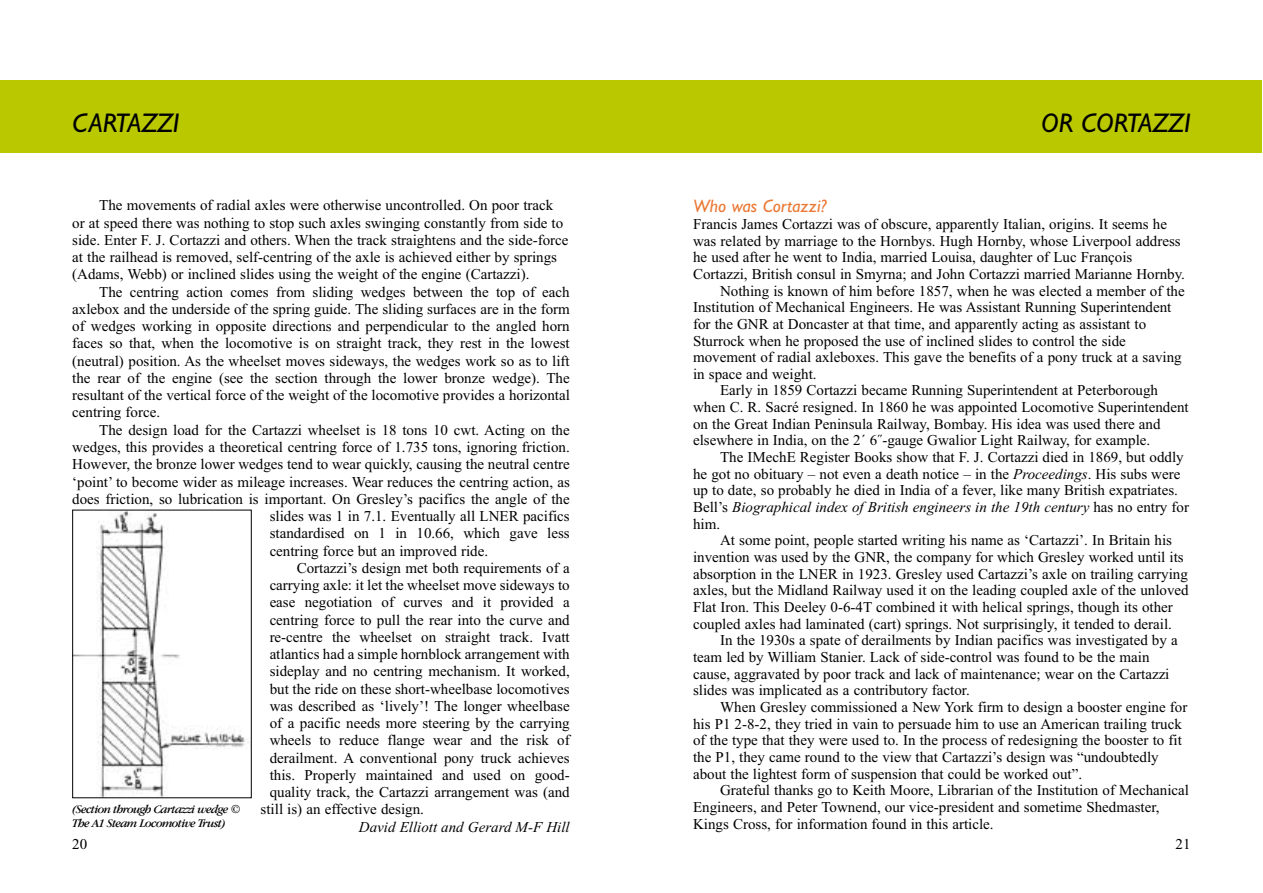
<style>
.page{position:relative;width:1263px;height:893px;background:#fff}
.page>*{position:absolute;margin:0;border:0;box-sizing:border-box;transform-origin:0 0}
.t1{font:italic 27px "Gill Sans";color:#000}
.t2{font:italic 18px "Gill Sans";color:#eb7835}
.t3{font:15px/17.2px "Times New Roman";color:#000}
.t4{font:italic 15px "Times New Roman";color:#000}
.t5{font:15px "Times";color:#000}
.t6{font:italic 12px/14.4px "Garamond IT Cby BT";letter-spacing:-.055em;color:#000}
.s1{font-style:italic}
.s2{font-style:normal}
</style>
<div class="page">
<div style="left:0;top:81px;width:644px;height:72px;background:#bac800"></div>
<div style="left:619px;top:81px;width:643px;height:72px;background:#bac800"></div>
<img style="left:74px;top:511px;width:175px;height:285px">
<div style="left:72px;top:509px;width:180px;height:289px;border:1px solid #000"></div>
<h1 class="t1" style="left:72px;top:113px;width:109px">CARTAZZI</h1>
<h1 class="t1" style="left:1041px;top:113px;width:151px">OR CORTAZZI</h1>
<p class="t3" style="left:72px;top:198px;width:498px;text-indent:27px">The movements of radial axles were otherwise uncontrolled. On poor track or at speed there was nothing to stop such axles swinging constantly from side to side. Enter F. J. Cortazzi and others. When the track straightens and the side-force at the railhead is removed, self-centring of the axle is achieved either by springs (Adams, Webb) or inclined slides using the weight of the engine (Cartazzi).</p>
<p class="t3" style="left:72px;top:284px;width:499px;text-align:justify;text-indent:27px">The centring action comes from sliding wedges between the top of each axlebox and the underside of the spring guide. The sliding surfaces are in the form of wedges working in opposite directions and perpendicular to the angled horn faces so that, when the locomotive is on straight track, they rest in the lowest (neutral) position. As the wheelset moves sideways, the wedges work so as to lift the rear of the engine (see the section through the lower bronze wedge). The resultant of the vertical force of the weight of the locomotive provides a horizontal centring force.</p>
<p class="t3" style="left:99px;top:422px;width:472px">The design load for the Cartazzi wheelset is 18 tons 10 cwt. Acting on the</p>
<p class="t3" style="left:72px;top:440px;width:499px">wedges, this provides a theoretical centring force of 1.735 tons, ignoring friction.</p>
<p class="t3" style="left:72px;top:457px;width:499px">However, the bronze lower wedges tend to wear quickly, causing the neutral centre</p>
<p class="t3" style="left:72px;top:474px;width:499px">‘point’ to become wider as mileage increases. Wear reduces the centring action, as</p>
<p class="t3" style="left:72px;top:491px;width:499px">does friction, so lubrication is important. On Gresley’s pacifics the angle of the</p>
<p class="t3" style="left:270px;top:509px;width:302px">slides was 1 in 7.1. Eventually all LNER pacifics</p>
<p class="t3" style="left:270px;top:526px;width:302px">standardised on 1 in 10.66, which gave less</p>
<p class="t3" style="left:270px;top:543px;width:220px">centring force but an improved ride.</p>
<p class="t3" style="left:297px;top:560px;width:275px">Cortazzi’s design met both requirements of a</p>
<p class="t3" style="left:270px;top:578px;width:302px">carrying axle: it let the wheelset move sideways to</p>
<p class="t3" style="left:270px;top:595px;width:302px">ease negotiation of curves and it provided a</p>
<p class="t3" style="left:270px;top:612px;width:302px">centring force to pull the rear into the curve and</p>
<p class="t3" style="left:270px;top:629px;width:302px">re-centre the wheelset on straight track. Ivatt</p>
<p class="t3" style="left:270px;top:647px;width:302px">atlantics had a simple hornblock arrangement with</p>
<p class="t3" style="left:270px;top:664px;width:302px">sideplay and no centring mechanism. It worked,</p>
<p class="t3" style="left:270px;top:681px;width:302px">but the ride on these short-wheelbase locomotives</p>
<p class="t3" style="left:270px;top:698px;width:302px">was described as ‘lively’! The longer wheelbase</p>
<p class="t3" style="left:270px;top:716px;width:302px">of a pacific needs more steering by the carrying</p>
<p class="t3" style="left:270px;top:733px;width:302px">wheels to reduce flange wear and the risk of</p>
<p class="t3" style="left:270px;top:750px;width:302px">derailment. A conventional pony truck achieves</p>
<p class="t3" style="left:270px;top:767px;width:302px">this. Properly maintained and used on good-</p>
<p class="t3" style="left:270px;top:785px;width:302px">quality track, the Cartazzi arrangement was (and</p>
<p class="t3" style="left:261px;top:802px;width:165px">still is) an effective design.</p>
<p class="t4" style="left:359px;top:821px;width:212px">David Elliott and Gerard M-F Hill</p>
<p class="t6" style="left:72px;top:802px;width:170px">(Section through Cartazzi wedge ©<br>The A1 Steam Locomotive Trust)</p>
<p class="t5" style="left:72px;top:838px;width:16px">20</p>
<p class="t2" style="left:693px;top:200px;width:135px">Who was Cortazzi?</p>
<p class="t3" style="left:693px;top:217px;width:476px">Francis James Cortazzi was of obscure, apparently Italian, origins. It seems he</p>
<p class="t3" style="left:693px;top:233px;width:489px">was related by marriage to the Hornbys. Hugh Hornby, whose Liverpool address</p>
<p class="t3" style="left:693px;top:250px;width:441px">he used after he went to India, married Louisa, daughter of Luc François</p>
<p class="t3" style="left:693px;top:266px;width:493px">Cortazzi, British consul in Smyrna; and John Cortazzi married Marianne Hornby.</p>
<p class="t3" style="left:720px;top:283px;width:466px">Nothing is known of him before 1857, when he was elected a member of the</p>
<p class="t3" style="left:693px;top:300px;width:480px">Institution of Mechanical Engineers. He was Assistant Running Superintendent</p>
<p class="t3" style="left:693px;top:316px;width:455px">for the GNR at Doncaster at that time, and apparently acting as assistant to</p>
<p class="t3" style="left:693px;top:333px;width:434px">Sturrock when he proposed the use of inclined slides to control the side</p>
<p class="t3" style="left:693px;top:350px;width:490px">movement of radial axleboxes. This gave the benefits of a pony truck at a saving</p>
<p class="t3" style="left:693px;top:366px;width:125px">in space and weight.</p>
<p class="t3" style="left:720px;top:383px;width:439px">Early in 1859 Cortazzi became Running Superintendent at Peterborough</p>
<p class="t3" style="left:693px;top:400px;width:497px">when C. R. Sacré resigned. In 1860 he was appointed Locomotive Superintendent</p>
<p class="t3" style="left:693px;top:416px;width:469px">on the Great Indian Peninsula Railway, Bombay. His idea was used there and</p>
<p class="t3" style="left:693px;top:433px;width:459px">elsewhere in India, on the 2´ 6˝-gauge Gwalior Light Railway, for example.</p>
<p class="t3" style="left:720px;top:450px;width:465px">The IMechE Register Books show that F. J. Cortazzi died in 1869, but oddly</p>
<p class="t3" style="left:693px;top:466px;width:489px">he got no obituary – not even a death notice – in the <span class="s1">Proceedings</span>. His subs were</p>
<p class="t3" style="left:693px;top:483px;width:486px">up to date, so probably he died in India of a fever, like many British expatriates.</p>
<p class="t4" style="left:693px;top:501px;width:498px"><span class="s2">Bell’s</span> Biographical index of British engineers in the 19th century <span class="s2">has no entry for</span></p>
<p class="t3" style="left:693px;top:516px;width:29px">him.</p>
<p class="t3" style="left:720px;top:533px;width:453px">At some point, people started writing his name as ‘Cartazzi’. In Britain his</p>
<p class="t3" style="left:693px;top:550px;width:492px">invention was used by the GNR, the company for which Gresley worked until its</p>
<p class="t3" style="left:693px;top:566px;width:496px">absorption in the LNER in 1923. Gresley used Cartazzi’s axle on trailing carrying</p>
<p class="t3" style="left:693px;top:583px;width:497px">axles, but the Midland Railway used it on the leading coupled axle of the unloved</p>
<p class="t3" style="left:693px;top:599px;width:481px">Flat Iron. This Deeley 0-6-4T combined it with helical springs, though its other</p>
<p class="t3" style="left:693px;top:616px;width:480px">coupled axles had laminated (cart) springs. Not surprisingly, it tended to derail.</p>
<p class="t3" style="left:720px;top:633px;width:459px">In the 1930s a spate of derailments by Indian pacifics was investigated by a</p>
<p class="t3" style="left:693px;top:649px;width:458px">team led by William Stanier. Lack of side-control was found to be the main</p>
<p class="t3" style="left:693px;top:666px;width:478px">cause, aggravated by poor track and lack of maintenance; wear on the Cartazzi</p>
<p class="t3" style="left:693px;top:683px;width:278px">slides was implicated as a contributory factor.</p>
<p class="t3" style="left:720px;top:699px;width:469px">When Gresley commissioned a New York firm to design a booster engine for</p>
<p class="t3" style="left:693px;top:716px;width:490px">his P1 2-8-2, they tried in vain to persuade him to use an American trailing truck</p>
<p class="t3" style="left:693px;top:733px;width:490px">of the type that they were used to. In the process of redesigning the booster to fit</p>
<p class="t3" style="left:693px;top:749px;width:467px">the P1, they came round to the view that Cartazzi’s design was “undoubtedly</p>
<p class="t3" style="left:693px;top:766px;width:391px">about the lightest form of suspension that could be worked out”.</p>
<p class="t3" style="left:720px;top:783px;width:471px">Grateful thanks go to Keith Moore, Librarian of the Institution of Mechanical</p>
<p class="t3" style="left:693px;top:799px;width:468px">Engineers, and Peter Townend, our vice-president and sometime Shedmaster,</p>
<p class="t3" style="left:693px;top:816px;width:302px">Kings Cross, for information found in this article.</p>
<p class="t5" style="left:1176px;top:838px;width:16px">21</p>
</div>
